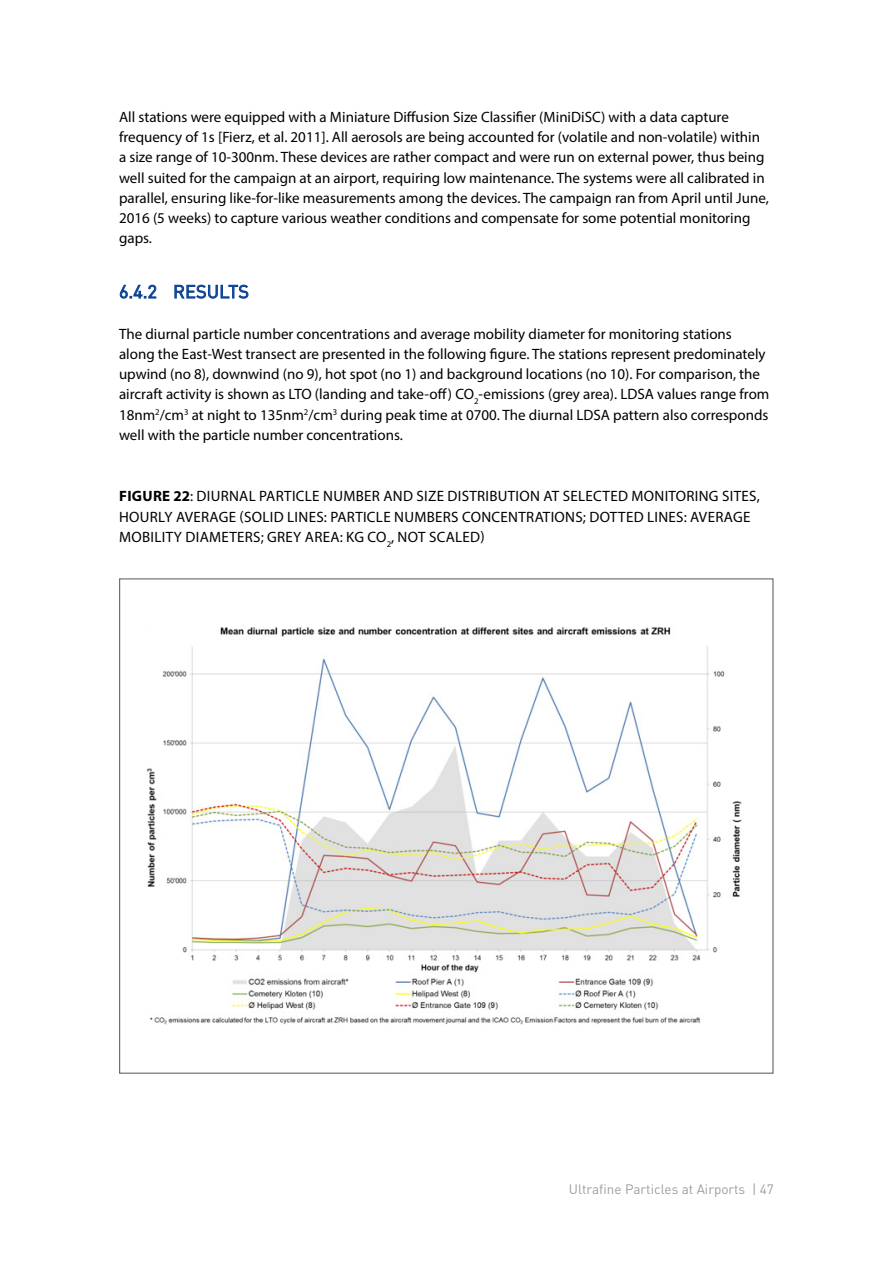
<style>
.page{position:relative;width:893px;height:1263px;background:#fff}
.page>*{position:absolute;margin:0;border:0;box-sizing:border-box;transform-origin:0 0}
.t1{font:18px "DINOT";letter-spacing:.01em;color:#0b4395}
.t2{font:15px/20.2px "Myriad Pro";color:#000}
.t3{font:15px/20.2px "Myriad Pro";letter-spacing:.02em;color:#000}
.t4{font:13.5px "DINOT";color:#9d9d9c}
.s1{font-weight:700}
</style>
<div class="page">
<svg style="left:120px;top:285px;width:36px;height:14px"></svg>
<svg style="left:174px;top:285px;width:75px;height:14px"></svg>
<img style="left:147px;top:627px;width:595px;height:397px">
<p class="t2" style="left:119px;top:106px;width:651px">All stations were equipped with a Miniature Diffusion Size Classifier (MiniDiSC) with a data capture frequency of 1s [Fierz, et al. 2011]. All aerosols are being accounted for (volatile and non-volatile) within a size range of 10-300nm. These devices are rather compact and were run on external power, thus being well suited for the campaign at an airport, requiring low maintenance. The systems were all calibrated in parallel, ensuring like-for-like measurements among the devices. The campaign ran from April until June, 2016 (5 weeks) to capture various weather conditions and compensate for some potential monitoring gaps.</p>
<p class="t1" style="left:119px;top:280px;width:131px">6.4.2 RESULTS</p>
<p class="t2" style="left:119px;top:323px;width:652px">The diurnal particle number concentrations and average mobility diameter for monitoring stations along the East-West transect are presented in the following figure. The stations represent predominately upwind (no 8), downwind (no 9), hot spot (no 1) and background locations (no 10). For comparison, the aircraft activity is shown as LTO (landing and take-off) CO<sub>2</sub>-emissions (grey area). LDSA values range from 18nm<sup>2</sup>/cm<sup>3</sup> at night to 135nm<sup>2</sup>/cm<sup>3</sup> during peak time at 0700. The diurnal LDSA pattern also corresponds well with the particle number concentrations.</p>
<p class="t3" style="left:119px;top:486px;width:642px"><span class="s1">FIGURE 22</span>: DIURNAL PARTICLE NUMBER AND SIZE DISTRIBUTION AT SELECTED MONITORING SITES,<br>HOURLY AVERAGE (SOLID LINES: PARTICLE NUMBERS CONCENTRATIONS; DOTTED LINES: AVERAGE<br>MOBILITY DIAMETERS; GREY AREA: KG CO<sub>2</sub>, NOT SCALED)</p>
<p class="t4" style="left:569px;top:1180px;width:206px">Ultrafine Particles at Airports | 47</p>
</div>
